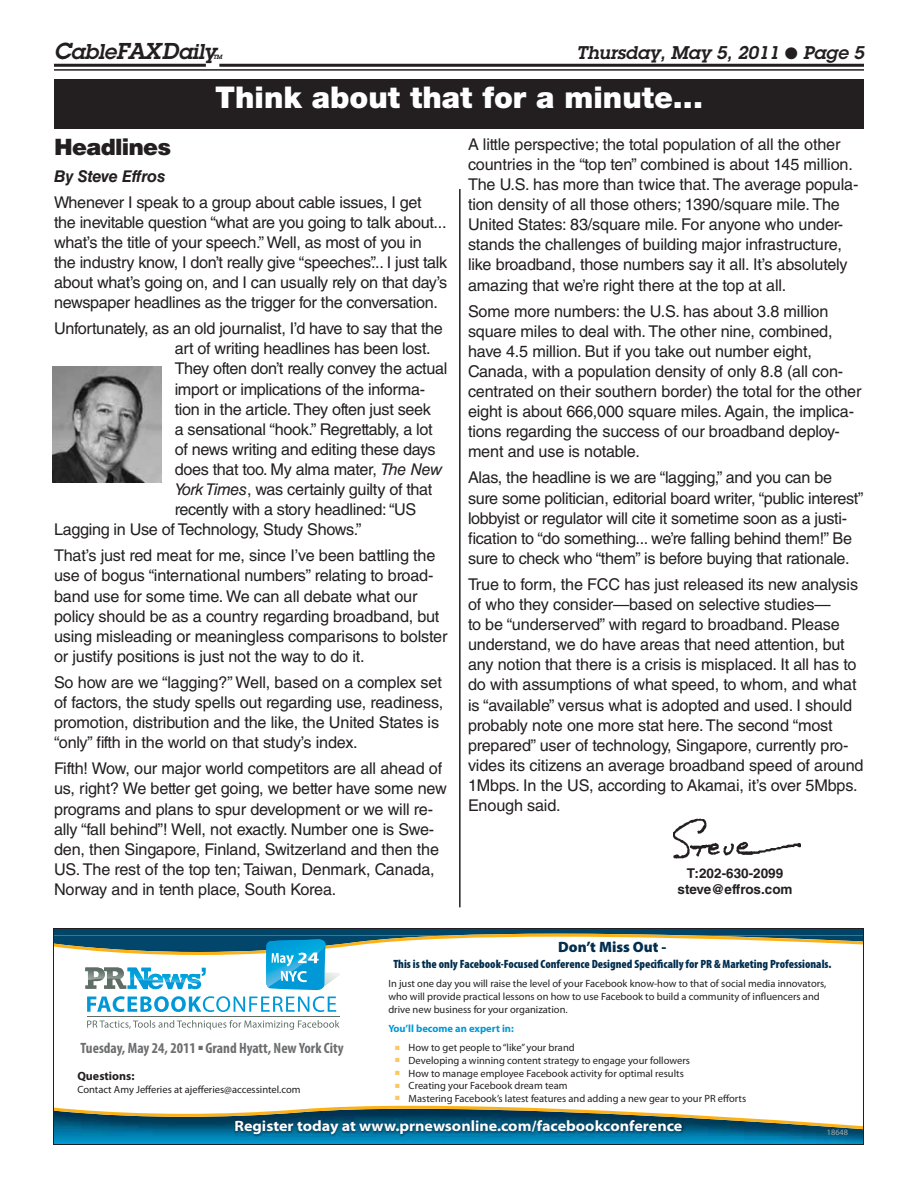
<style>
.page{position:relative;width:918px;height:1188px;background:#fff}
.page>*{position:absolute;margin:0;border:0;box-sizing:border-box;transform-origin:0 0}
.t1{font:900 30px "Helvetica Neue LT Std";color:#fff}
.t2{font:900 22.5px "Helvetica LT Std";letter-spacing:-.03em;color:#231f20}
.t3{font:italic 600 21px "Lubalin Graph Std";letter-spacing:-.01em;color:#231f20}
.t4{font:italic 600 18px "Lubalin Graph Std";color:#231f20}
.t5{font:16.2px/20.1px "Helvetica LT Std";letter-spacing:-.01em;color:#231f20}
.t6{font:italic 700 16.2px "Helvetica LT Std";letter-spacing:-.01em;color:#231f20}
.t7{font:700 semi-expanded 15px "Myriad Pro";color:#fff}
.t8{font:700 condensed 15px "Myriad Pro";color:#6d6e70}
.t9{font:900 15px "Myriad Pro";color:#002d4e}
.t10{font:700 13.5px/16.2px "Helvetica LT Std";color:#231f20;text-align:center}
.t11{font:900 condensed 12px "Myriad Pro";color:#002d4e}
.t12{font:700 12px "Myriad Pro";color:#231f20}
.t13{font:10.5px/12.6px "Myriad Pro";color:#231f20}
.t14{font:700 10.5px "Myriad Pro";color:#0098d6}
.t15{font:8.25px "Myriad Pro";color:#a7a9ac}
.t16{font:italic 600 6px "Lubalin Graph Std";color:#231f20}
.s1{font-size:22.5px}
.s2{font-style:italic}
</style>
<div class="page">
<hr style="left:219px;top:64px;width:645px;height:3px;background:#231f20">
<hr style="left:54px;top:64px;width:152px;height:3px;background:#231f20">
<hr style="left:54px;top:69px;width:810px;height:2px;background:#231f20">
<div style="left:54px;top:79px;width:810px;height:50px;background:#231f20"></div>
<img style="left:673px;top:819px;width:127px;height:39px">
<hr style="left:459px;top:189px;width:2px;height:718px;background:#231f20">
<img style="left:55px;top:1130px;width:807px;height:13px">
<svg style="left:55px;top:934px;width:807px;height:196px"></svg>
<img style="left:234px;top:1119px;width:451px;height:18px">
<svg style="left:87px;top:1020px;width:253px;height:10px"></svg>
<hr style="left:87px;top:1016px;width:253px;height:1px;background:#5e6e66">
<svg style="left:85px;top:939px;width:257px;height:73px"></svg>
<div style="left:53px;top:928px;width:811px;height:217px;border:1px solid #231f20"></div>
<img style="left:52px;top:367px;width:109px;height:116px">
<svg style="left:199px;top:1046px;width:4px;height:4px"></svg>
<svg style="left:395px;top:1046px;width:5px;height:4px"></svg>
<svg style="left:395px;top:1058px;width:5px;height:4px"></svg>
<svg style="left:395px;top:1071px;width:5px;height:4px"></svg>
<svg style="left:395px;top:1083px;width:5px;height:5px"></svg>
<svg style="left:395px;top:1096px;width:5px;height:4px"></svg>
<p class="t3" style="left:54px;top:44px;width:164px"><span class="s1">C</span>able<span class="s1">FAXD</span>aily</p>
<p class="t16" style="left:213px;top:55px;width:11px">TM</p>
<p class="t4" style="left:577px;top:47px;width:289px">Thursday, May 5, 2011 ● Page 5</p>
<h1 class="t1" style="left:215px;top:87px;width:489px">Think about that for a minute...</h1>
<h2 class="t2" style="left:54px;top:139px;width:119px">Headlines</h2>
<p class="t6" style="left:54px;top:170px;width:113px">By Steve Effros</p>
<p class="t5" style="left:54px;top:194px;width:395px">Whenever I speak to a group about cable issues, I get the inevitable question “what are you going to talk about... what’s the title of your speech.” Well, as most of you in the industry know, I don’t really give “speeches”... I just talk about what’s going on, and I can usually rely on that day’s newspaper headlines as the trigger for the conversation.</p>
<p class="t5" style="left:54px;top:320px;width:390px">Unfortunately, as an old journalist, I’d have to say that the</p>
<p class="t5" style="left:175px;top:340px;width:258px">art of writing headlines has been lost.</p>
<p class="t5" style="left:175px;top:360px;width:274px">They often don’t really convey the actual</p>
<p class="t5" style="left:175px;top:381px;width:252px">import or implications of the informa-</p>
<p class="t5" style="left:175px;top:401px;width:258px">tion in the article. They often just seek</p>
<p class="t5" style="left:175px;top:421px;width:260px">a sensational “hook.” Regrettably, a lot</p>
<p class="t5" style="left:175px;top:441px;width:262px">of news writing and editing these days</p>
<p class="t5" style="left:175px;top:461px;width:270px">does that too. My alma mater, <span class="s2">The New</span></p>
<p class="t5" style="left:175px;top:481px;width:259px"><span class="s2">York Times</span> , was certainly guilty of that</p>
<p class="t5" style="left:175px;top:501px;width:243px">recently with a story headlined: “US</p>
<p class="t5" style="left:54px;top:521px;width:309px">Lagging in Use of Technology, Study Shows.”</p>
<p class="t5" style="left:54px;top:547px;width:395px">That’s just red meat for me, since I’ve been battling the use of bogus “international numbers” relating to broad&shy;band use for some time. We can all debate what our policy should be as a country regarding broadband, but using misleading or meaningless comparisons to bolster or justify positions is just not the way to do it.</p>
<p class="t5" style="left:54px;top:674px;width:391px">So how are we “lagging?” Well, based on a complex set of factors, the study spells out regarding use, readiness, promotion, distribution and the like, the United States is “only” fifth in the world on that study’s index.</p>
<p class="t5" style="left:54px;top:760px;width:394px">Fifth! Wow, our major world competitors are all ahead of us, right? We better get going, we better have some new programs and plans to spur development or we will re&shy;ally “fall behind”! Well, not exactly. Number one is Swe&shy;den, then Singapore, Finland, Switzerland and then the US. The rest of the top ten; Taiwan, Denmark, Canada, Norway and in tenth place, South Korea.</p>
<p class="t5" style="left:468px;top:136px;width:392px">A little perspective; the total population of all the other countries in the “top ten” combined is about 145 million.<br>The U.S. has more than twice that. The average popula&shy;tion density of all those others; 1390/square mile. The United States: 83/square mile. For anyone who under&shy;stands the challenges of building major infrastructure, like broadband, those numbers say it all. It’s absolutely amazing that we’re right there at the top at all.</p>
<p class="t5" style="left:468px;top:303px;width:395px">Some more numbers: the U.S. has about 3.8 million square miles to deal with. The other nine, combined, have 4.5 million. But if you take out number eight, Canada, with a population density of only 8.8 (all con&shy;centrated on their southern border) the total for the other eight is about 666,000 square miles. Again, the implica&shy;tions regarding the success of our broadband deploy&shy;ment and use is notable.</p>
<p class="t5" style="left:468px;top:470px;width:397px">Alas, the headline is we are “lagging,” and you can be sure some politician, editorial board writer, “public interest” lobbyist or regulator will cite it sometime soon as a justi&shy;fication to “do something... we’re falling behind them!” Be sure to check who “them” is before buying that rationale.</p>
<p class="t5" style="left:468px;top:576px;width:397px">True to form, the FCC has just released its new analysis of who they consider—based on selective studies—<br>to be “underserved” with regard to broadband. Please understand, we do have areas that need attention, but any notion that there is a crisis is misplaced. It all has to do with assumptions of what speed, to whom, and what is “available” versus what is adopted and used. I should probably note one more stat here. The second “most prepared” user of technology, Singapore, currently pro&shy;vides its citizens an average broadband speed of around 1Mbps. In the US, according to Akamai, it’s over 5Mbps.<br>Enough said.</p>
<p class="t10" style="left:678px;top:867px;width:117px">T:202-630-2099 steve@effros.com</p>
<p class="t9" style="left:558px;top:938px;width:110px">Don’t Miss Out -</p>
<p class="t11" style="left:393px;top:960px;width:440px">This is the only Facebook-Focused Conference Designed Specifically for PR &amp; Marketing Professionals.</p>
<p class="t13" style="left:388px;top:979px;width:440px">In just one day you will raise the level of your Facebook know-how to that of social media innovators, who will provide practical lessons on how to use Facebook to build a community of influencers and drive new business for your organization.</p>
<p class="t14" style="left:388px;top:1022px;width:127px">You’ll become an expert in:</p>
<p class="t13" style="left:409px;top:1043px;width:339px">How to get people to “like” your brand<br>Developing a winning content strategy to engage your followers<br>How to manage employee Facebook activity for optimal results<br>Creating your Facebook dream team<br>Mastering Facebook’s latest features and adding a new gear to your PR efforts</p>
<p class="t7" style="left:235px;top:1120px;width:449px">Register today at www.prnewsonline.com/facebookconference</p>
<p class="t8" style="left:80px;top:1039px;width:265px">Tuesday, May 24, 2011 Grand Hyatt, New York City</p>
<p class="t12" style="left:77px;top:1069px;width:59px">Questions:</p>
<p class="t13" style="left:77px;top:1084px;width:225px">Contact Amy Jefferies at ajefferies@accessintel.com</p>
<p class="t15" style="left:827px;top:1129px;width:23px">18648</p>
</div>
